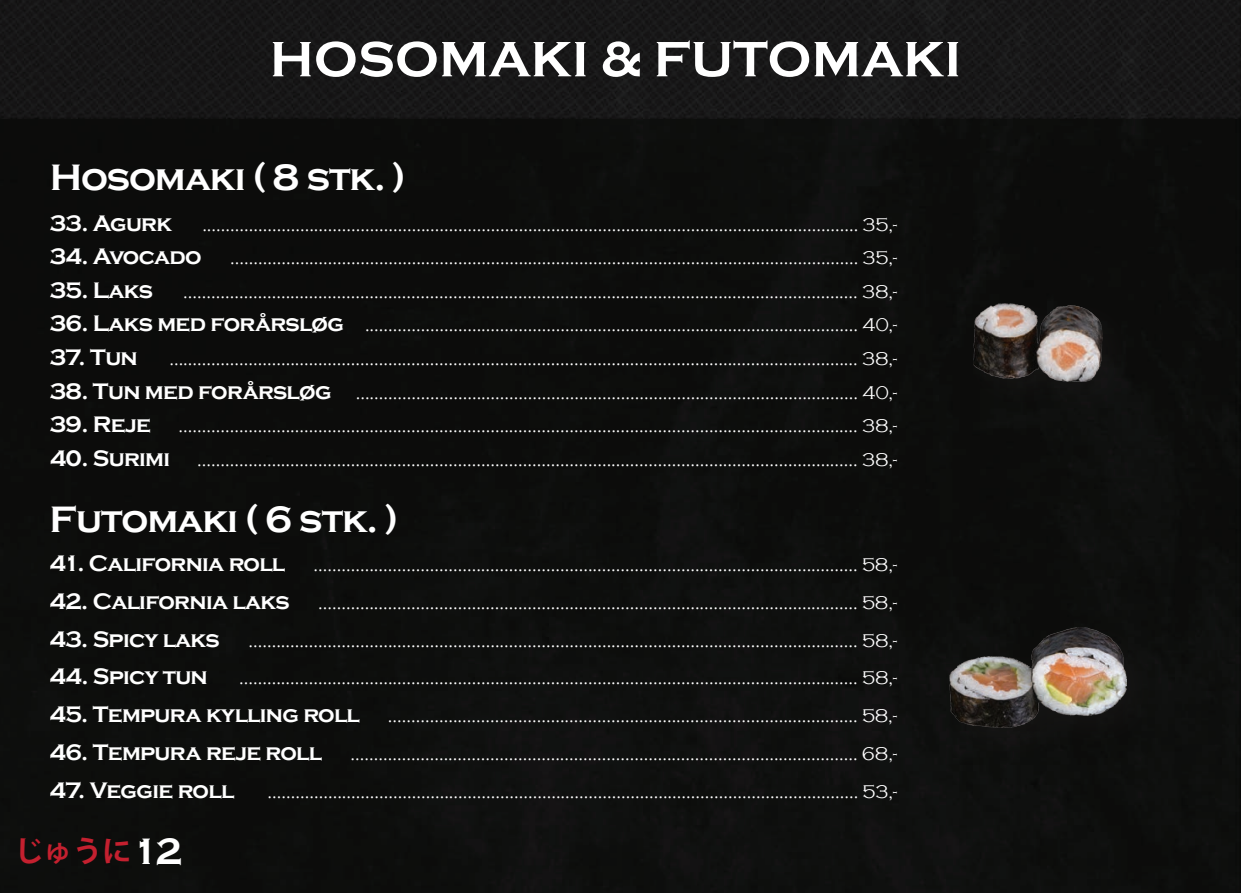
<style>
.page{position:relative;width:1241px;height:893px;background:#fff}
.page>*{position:absolute;margin:0;border:0;box-sizing:border-box;transform-origin:0 0}
.t1{font:700 51.45px "Copperplate Gothic";color:#fff}
.t2{font:700 37.8px "Copperplate Gothic";letter-spacing:-.03em;color:#fff}
.t3{font:700 29.4px "Adobe Gothic Std";color:#c4202f}
.t4{font:700 23.1px "Copperplate Gothic";letter-spacing:-.03em;color:#fff}
.t5{font:300 18.9px/33.6px "Copperplate Gothic";letter-spacing:-.02em;color:#fff;text-align:right}
.s1{font-family:"Copperplate Gothic";font-size:37.8px;color:#fff}
</style>
<div class="page">
<img style="left:0;top:0;width:1240px;height:893px">
<div style="left:959px;top:291px;width:181px;height:128px;background:#0d0e0d"></div>
<img style="left:973px;top:304px;width:129px;height:78px">
<div style="left:936px;top:614px;width:227px;height:152px;background:#0e0f0e"></div>
<img style="left:949px;top:627px;width:176px;height:101px">
<h1 class="t1" style="left:270px;top:31px;width:84px">Hosomaki</h1>
<h1 class="t1" style="left:601px;top:31px;width:91px">&amp; futomaki</h1>
<h2 class="t2" style="left:50px;top:157px;width:357px">Hosomaki ( 8 stk. )</h2>
<p class="t5" style="left:169px;top:208px;width:729px">............................................................................................................................................. 35,- ....................................................................................................................................... 35,- ................................................................................................................................................. 38,- .......................................................................................................... 40,- .................................................................................................................................................... 38,- ............................................................................................................ 40,- .................................................................................................................................................. 38,- .............................................................................................................................................. 38,-</p>
<p class="t4" style="left:50px;top:210px;width:124px">33. Agurk</p>
<p class="t4" style="left:50px;top:244px;width:153px">34. Avocado</p>
<p class="t4" style="left:50px;top:277px;width:105px">35. Laks</p>
<p class="t4" style="left:50px;top:311px;width:296px">36. Laks med forårsløg</p>
<p class="t4" style="left:50px;top:345px;width:89px">37. Tun</p>
<p class="t4" style="left:50px;top:378px;width:283px">38. Tun med forårsløg</p>
<p class="t4" style="left:50px;top:412px;width:103px">39. Reje</p>
<p class="t4" style="left:50px;top:445px;width:122px">40. Surimi</p>
<h2 class="t2" style="left:50px;top:498px;width:350px">Futomaki ( 6 stk. )</h2>
<p class="t5" style="left:239px;top:546px;width:659px;line-height:37.8px">..................................................................................................................... 58,- .................................................................................................................... 58,- ................................................................................................................................... 58,- ..................................................................................................................................... 58,- ..................................................................................................... 58,- ............................................................................................................. 68,- ............................................................................................................................... 53,-</p>
<p class="t4" style="left:50px;top:550px;width:237px">41. California roll</p>
<p class="t4" style="left:50px;top:588px;width:241px">42. California laks</p>
<p class="t4" style="left:50px;top:626px;width:172px">43. Spicy laks</p>
<p class="t4" style="left:50px;top:664px;width:160px">44. Spicy tun</p>
<p class="t4" style="left:50px;top:702px;width:312px">45. Tempura kylling roll</p>
<p class="t4" style="left:50px;top:739px;width:274px">46. Tempura reje roll</p>
<p class="t4" style="left:50px;top:777px;width:186px">47. Veggie roll</p>
<h3 class="t3" style="left:14px;top:834px;width:170px">じゅうに<span class="s1">12</span></h3>
</div>
